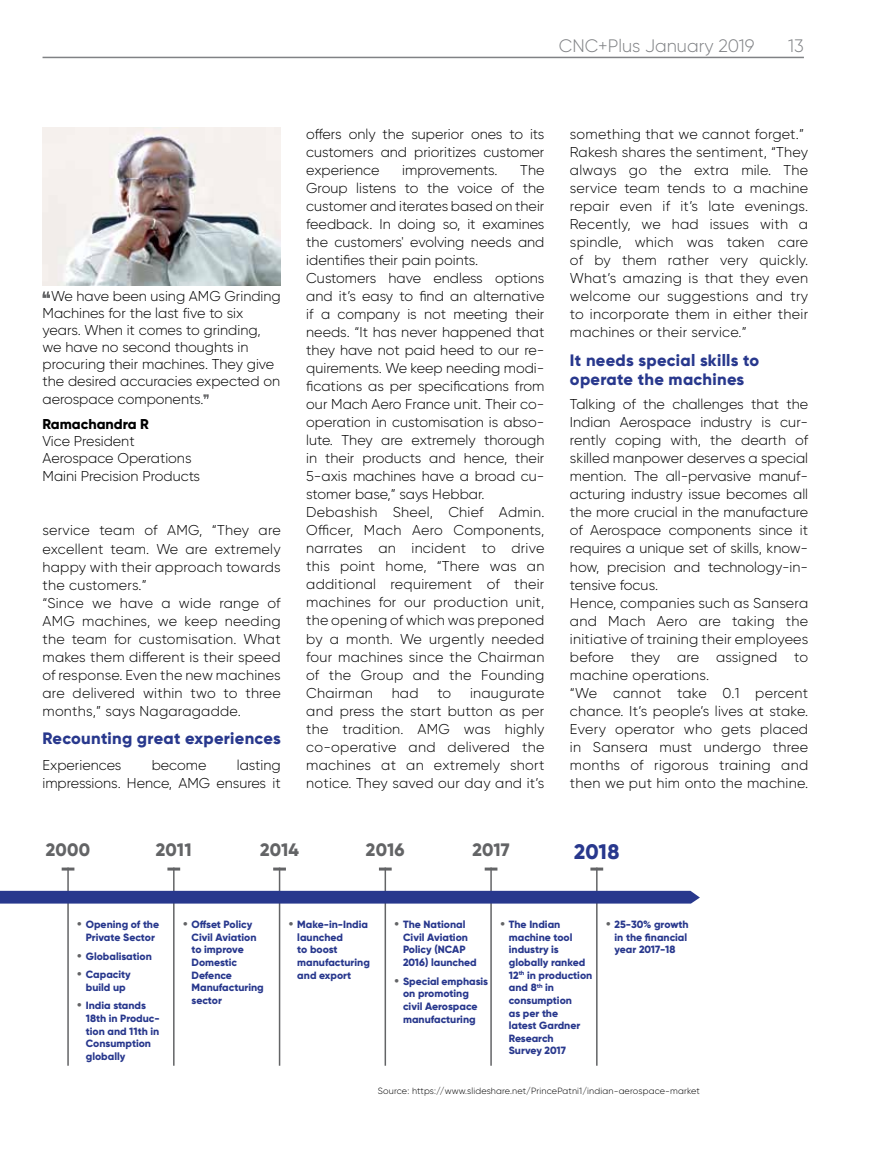
<style>
.page{position:relative;width:872px;height:1149px;background:#fff}
.page>*{position:absolute;margin:0;border:0;box-sizing:border-box;transform-origin:0 0}
.t1{font:800 21px "Gilroy";color:#28388d}
.t2{font:300 18px "Gilroy";color:#808285}
.t3{font:800 18px "Gilroy";letter-spacing:.01em;color:#636466}
.t4{font:800 16.5px/19.8px "Gilroy";letter-spacing:.02em;color:#28388d}
.t5{font:300 14.25px/18px "Gilroy";color:#000}
.t6{font:300 14.25px/18px "Gilroy";letter-spacing:.02em;color:#000}
.t7{font:800 14.25px "Gilroy";color:#000}
.t8{font:800 10.5px/12.6px "Gilroy";color:#28388d}
.t9{font:300 9px "Gilroy";letter-spacing:.02em;color:#000}
.s1{font-size:12px;color:#636466}
</style>
<div class="page">
<hr style="left:43px;top:57px;width:761px;height:1px;background:#808285">
<hr style="left:67px;top:867px;width:2px;height:198px;background:#636466">
<svg style="left:62px;top:867px;width:12px;height:3px"></svg>
<hr style="left:173px;top:867px;width:1px;height:198px;background:#636466">
<svg style="left:167px;top:867px;width:13px;height:3px"></svg>
<hr style="left:279px;top:867px;width:1px;height:198px;background:#636466">
<svg style="left:273px;top:867px;width:13px;height:3px"></svg>
<hr style="left:384px;top:867px;width:2px;height:198px;background:#636466">
<svg style="left:379px;top:867px;width:13px;height:3px"></svg>
<hr style="left:490px;top:867px;width:2px;height:198px;background:#636466">
<svg style="left:485px;top:867px;width:12px;height:3px"></svg>
<hr style="left:596px;top:867px;width:1px;height:198px;background:#636466">
<svg style="left:590px;top:867px;width:13px;height:3px"></svg>
<svg style="left:0;top:890px;width:700px;height:13px;background:#364594"></svg>
<svg style="left:43px;top:291px;width:7px;height:7px"></svg>
<svg style="left:203px;top:394px;width:6px;height:5px"></svg>
<img style="left:43px;top:128px;width:238px;height:157px">
<p class="t2" style="left:559px;top:34px;width:197px">CNC+Plus January 2019</p>
<p class="t2" style="left:788px;top:34px;width:17px">13</p>
<p class="t5" style="left:43px;top:287px;width:240px;line-height:17.1px;text-indent:9px">We have been using AMG Grinding<br>Machines for the last five to six years. When it comes to grinding, we have no second thoughts in procuring their machines. They give the desired accuracies expected on aerospace components.</p>
<p class="t7" style="left:43px;top:415px;width:108px">Ramachandra R</p>
<p class="t5" style="left:43px;top:432px;width:159px;line-height:17.1px">Vice President<br>Aerospace Operations<br>Maini Precision Products</p>
<p class="t6" style="left:43px;top:521px;width:240px">service team of AMG, “They are excellent team. We are extremely happy with their approach towards the customers.”<br>“Since we have a wide range of<br>AMG machines, we keep needing the team for customisation. What makes them different is their speed of response. Even the new machines are delivered within two to three months,” says Nagaragadde.</p>
<p class="t4" style="left:43px;top:728px;width:240px">Recounting great experiences</p>
<p class="t5" style="left:43px;top:755px;width:80px">Experiences</p>
<p class="t5" style="left:152px;top:755px;width:56px">become</p>
<p class="t5" style="left:43px;top:755px;width:240px;text-align:right">lasting<br>impressions. Hence, AMG ensures it</p>
<p class="t5" style="left:306px;top:125px;width:240px;text-align:justify">offers only the superior ones to its customers and prioritizes customer experience</p>
<p class="t5" style="left:306px;top:161px;width:240px;text-indent:214px">The<br>Group listens to the voice of the customer and iterates based on their feedback. In doing so, it examines the customers' evolving needs and identifies their pain points.<br>Customers have endless options and it’s easy to find an alternative if a company is not meeting their needs. “It has never happened that they have not paid heed to our re&shy;quirements. We keep needing modi&shy;fications as per specifications from our Mach Aero France unit. Their co&shy;operation in customisation is abso&shy;lute. They are extremely thorough in their products and hence, their<br>5-axis machines have a broad cu&shy;stomer base,” says Hebbar.<br>Debashish Sheel, Chief Admin.<br>Officer, Mach Aero Components, narrates an incident to drive this point home, “There was an additional requirement of their machines for our production unit, the opening of which was preponed by a month. We urgently needed four machines since the Chairman of the Group and the Founding<br>Chairman</p>
<p class="t5" style="left:402px;top:161px;width:97px">improvements.</p>
<p class="t5" style="left:306px;top:683px;width:240px;text-align:justify;text-indent:164px">inaugurate and press the start button as per the tradition. AMG was highly co-operative and delivered the machines at an extremely short notice. They saved our day and it’s</p>
<p class="t5" style="left:392px;top:683px;width:28px">had</p>
<p class="t5" style="left:437px;top:683px;width:15px">to</p>
<p class="t6" style="left:570px;top:125px;width:240px">something that we cannot forget.”<br>Rakesh shares the sentiment, “They always go the extra mile. The service team tends to a machine repair even if it’s late evenings.<br>Recently, we had issues with a spindle, which was taken care of by them rather very quickly.<br>What’s amazing is that they even welcome our suggestions and try to incorporate them in either their machines or their service.”</p>
<p class="t4" style="left:570px;top:350px;width:191px">It needs special skills to operate the machines</p>
<p class="t5" style="left:570px;top:395px;width:240px">Talking of the challenges that the<br>Indian Aerospace industry is cur&shy;rently coping with, the dearth of skilled manpower deserves a special mention. The all-pervasive manuf&shy;acturing industry issue becomes all the more crucial in the manufacture of Aerospace components since it requires a unique set of skills, know&shy;how, precision and technology-in&shy;tensive focus.<br>Hence, companies such as Sansera and Mach Aero are taking the initiative of training their employees before they are assigned to machine operations.<br>“We cannot take 0.1 percent chance. It’s people’s lives at stake.<br>Every operator who gets placed in Sansera must undergo three months of rigorous training and then we put him onto the machine.</p>
<p class="t3" style="left:46px;top:838px;width:46px">2000</p>
<p class="t3" style="left:156px;top:838px;width:37px">2011</p>
<p class="t3" style="left:260px;top:838px;width:41px">2014</p>
<p class="t3" style="left:366px;top:838px;width:40px">2016</p>
<p class="t3" style="left:472px;top:838px;width:39px">2017</p>
<h1 class="t1" style="left:574px;top:838px;width:47px">2018</h1>
<p class="t8" style="left:77px;top:917px;width:83px;text-align:center"><span class="s1">•</span> Opening of the<br>Private Sector</p>
<p class="t8" style="left:77px;top:949px;width:76px"><span class="s1">•</span> Globalisation</p>
<p class="t8" style="left:77px;top:967px;width:55px;text-align:center"><span class="s1">•</span> Capacity build up</p>
<p class="t8" style="left:86px;top:999px;width:75px;text-indent:-9px"><span class="s1">•</span> India stands<br>18th in Produc&shy;tion and 11th in<br>Consumption globally</p>
<p class="t8" style="left:192px;top:917px;width:74px;text-indent:-9px"><span class="s1">•</span> Offset Policy<br>Civil Aviation to improve<br>Domestic<br>Defence<br>Manufacturing sector</p>
<p class="t8" style="left:297px;top:917px;width:74px;text-indent:-9px"><span class="s1">•</span> Make-in-India launched<br>to boost manufacturing and export</p>
<p class="t8" style="left:403px;top:917px;width:75px;text-indent:-9px"><span class="s1">•</span> The National<br>Civil Aviation<br>Policy (NCAP<br>2016) launched</p>
<p class="t8" style="left:403px;top:974px;width:87px;text-indent:-9px"><span class="s1">•</span> Special emphasis on promoting civil Aerospace manufacturing</p>
<p class="t8" style="left:509px;top:917px;width:85px;text-indent:-9px"><span class="s1">•</span> The Indian machine tool industry is globally ranked<br>12<sup>th</sup> in production and 8<sup>th</sup> in consumption<br>as per the<br>latest Gardner<br>Research<br>Survey 2017</p>
<p class="t8" style="left:614px;top:917px;width:75px;text-indent:-9px"><span class="s1">•</span> 25-30% growth in the financial year 2017-18</p>
<p class="t9" style="left:378px;top:1084px;width:324px">Source: https://www.slideshare.net/PrincePatni1/indian-aerospace-market</p>
</div>
